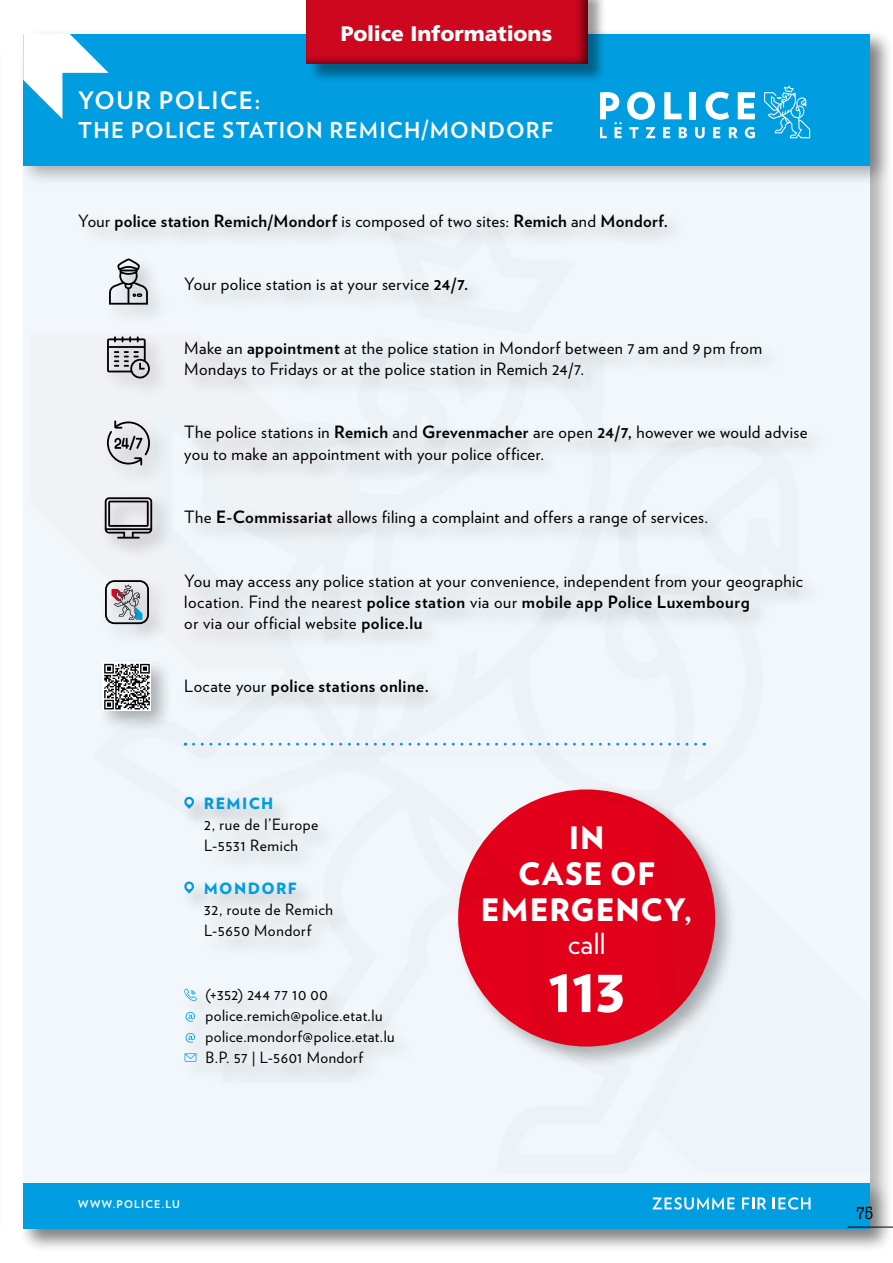
<style>
.page{position:relative;width:893px;height:1263px;background:#fff}
.page>*{position:absolute;margin:0;border:0;box-sizing:border-box;transform-origin:0 0}
.t1{font:900 50.85px "Verlag";color:#fff}
.t2{font:900 30.9px/36.3px "Verlag";letter-spacing:.03em;color:#fff;text-align:center}
.t3{font:29.1px "Verlag";color:#fff}
.t4{font:700 24px "Verlag";letter-spacing:.065em;color:#fff}
.t5{font:700 21.9px "Verlag";letter-spacing:.055em;color:#fff}
.t6{font:900 21px "Frutiger";letter-spacing:-.005em;color:#fff}
.t7{font:condensed 18px "American Typewriter";color:#000}
.t8{font:16.95px/21.1px "Verlag";letter-spacing:.025em;color:#000}
.t9{font:700 16.95px "Verlag";letter-spacing:.02em;color:#000}
.t10{font:15.6px/21.1px "Verlag";letter-spacing:.03em;color:#000}
.t11{font:900 15.6px "Verlag";letter-spacing:.09em;color:#009ee0}
.t12{font:700 10.65px "Verlag";letter-spacing:.105em;color:#fff}
.s1{font-weight:400}
.s2{font-weight:700}
</style>
<div class="page">
<div style="left:17px;top:28px;width:875px;height:1223px;background:#000;opacity:.3"></div>
<div style="left:23px;top:34px;width:847px;height:131px;background:#009ee0"></div>
<div style="left:23px;top:1183px;width:847px;height:45px;background:#009ee0"></div>
<svg style="left:652px;top:1197px;width:83px;height:12px"></svg>
<svg style="left:742px;top:1197px;width:24px;height:12px"></svg>
<svg style="left:773px;top:1197px;width:37px;height:12px"></svg>
<svg style="left:664px;top:92px;width:17px;height:27px"></svg>
<div style="left:690px;top:92px;width:6px;height:27px;background:#fff"></div>
<svg style="left:706px;top:92px;width:23px;height:28px"></svg>
<svg style="left:738px;top:92px;width:17px;height:27px"></svg>
<svg style="left:600px;top:92px;width:55px;height:46px"></svg>
<svg style="left:663px;top:127px;width:7px;height:11px"></svg>
<svg style="left:679px;top:127px;width:8px;height:11px"></svg>
<svg style="left:695px;top:127px;width:10px;height:11px"></svg>
<svg style="left:713px;top:127px;width:7px;height:11px"></svg>
<svg style="left:729px;top:127px;width:9px;height:11px"></svg>
<svg style="left:745px;top:127px;width:10px;height:11px"></svg>
<svg style="left:764px;top:85px;width:46px;height:53px"></svg>
<svg style="left:23px;top:34px;width:86px;height:85px"></svg>
<hr style="left:848px;top:1227px;width:45px;height:1px;background:#000">
<div style="left:307px;top:0;width:300px;height:83px;background:#000;opacity:.4"></div>
<div style="left:303px;top:0;width:285px;height:65px;background:#000;opacity:.63"></div>
<img style="left:25px;top:206px;width:843px;height:970px">
<p class="t6" style="left:341px;top:21px;width:213px">Police Informations</p>
<h3 class="t4" style="left:78px;top:82px;width:184px">YOUR POLICE:</h3>
<p class="t5" style="left:78px;top:113px;width:476px">THE POLICE STATION REMICH/MONDORF</p>
<p class="t9" style="left:78px;top:207px;width:591px"><span class="s1">Your</span> police station Remich/Mondorf <span class="s1">is composed of two sites:</span> Remich <span class="s1">and</span> Mondorf.</p>
<p class="t8" style="left:184px;top:273px;width:285px">Your police station is at your service <span class="s2">24/7.</span></p>
<p class="t8" style="left:184px;top:336px;width:579px">Make an <span class="s2">appointment</span> at the police station in Mondorf between 7 am and 9 pm from<br>Mondays to Fridays or at the police station in Remich 24/7.</p>
<p class="t8" style="left:184px;top:421px;width:625px">The police stations in <span class="s2">Remich</span> and <span class="s2">Grevenmacher</span> are open <span class="s2">24/7,</span> however we would advise you to make an appointment with your police officer.</p>
<p class="t8" style="left:184px;top:505px;width:525px">The <span class="s2">E-Commissariat</span> allows filing a complaint and offers a range of services.</p>
<p class="t8" style="left:184px;top:569px;width:620px">You may access any police station at your convenience, independent from your geographic location. Find the nearest <span class="s2">police station</span> via our <span class="s2">mobile app Police Luxembourg<br></span>or via our official website <span class="s2">police.lu</span></p>
<p class="t9" style="left:184px;top:673px;width:246px"><span class="s1">Locate your</span> police stations online.</p>
<p class="t11" style="left:204px;top:790px;width:71px">REMICH</p>
<p class="t10" style="left:204px;top:813px;width:116px">2, rue de l’Europe<br>L-5531 Remich</p>
<p class="t11" style="left:204px;top:875px;width:94px">MONDORF</p>
<p class="t10" style="left:204px;top:898px;width:130px">32, route de Remich<br>L-5650 Mondorf</p>
<p class="t10" style="left:205px;top:982px;width:191px">(+352) 244 77 10 00 police.remich@police.etat.lu police.mondorf@police.etat.lu<br>B.P. 57 | L-5601 Mondorf</p>
<h2 class="t2" style="left:481px;top:818px;width:213px">IN<br>CASE OF<br>EMERGENCY,</h2>
<h3 class="t3" style="left:568px;top:922px;width:39px">call</h3>
<h1 class="t1" style="left:548px;top:952px;width:79px">113</h1>
<p class="t12" style="left:78px;top:1195px;width:103px">WWW.POLICE.LU</p>
<p class="t7" style="left:856px;top:1199px;width:19px">75</p>
</div>
